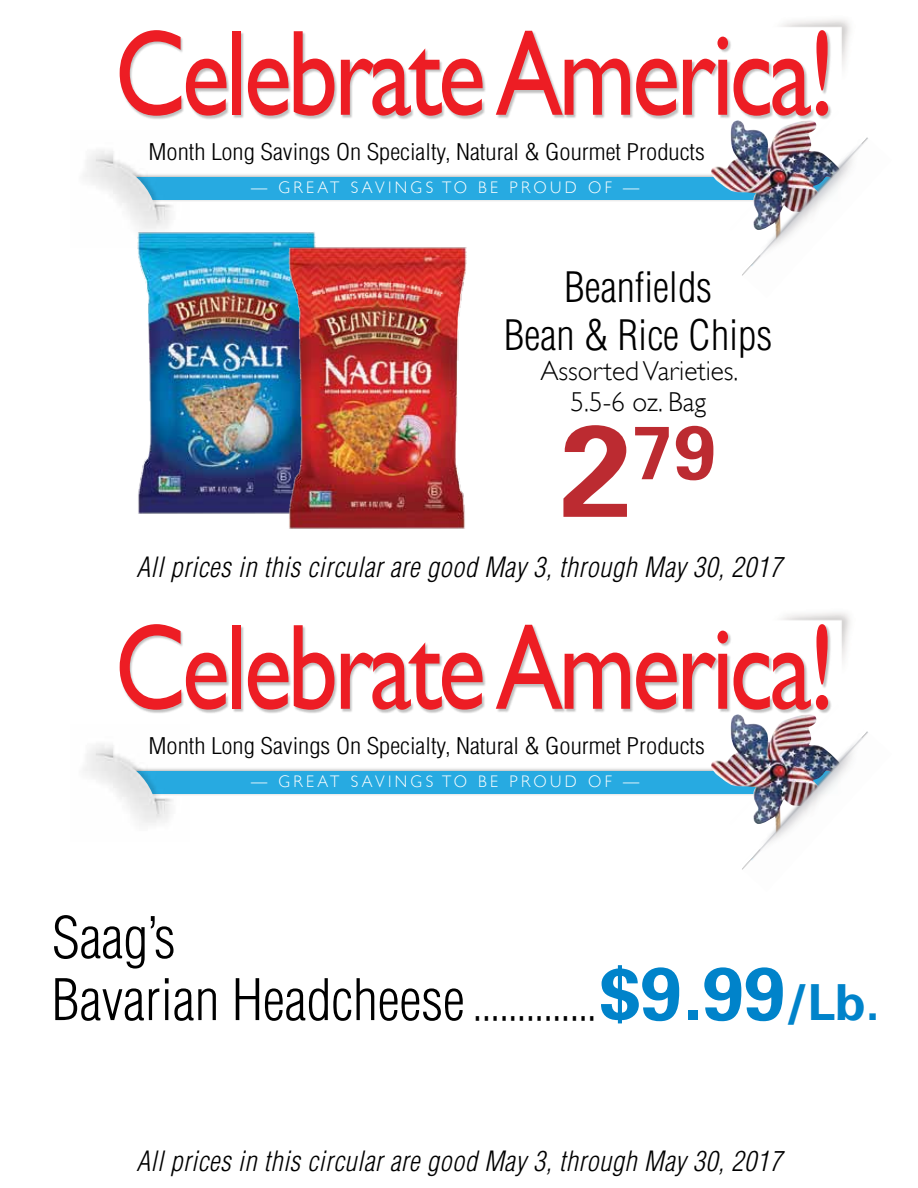
<style>
.page{position:relative;width:918px;height:1188px;background:#fff}
.page>*{position:absolute;margin:0;border:0;box-sizing:border-box;transform-origin:0 0}
.t1{font:122.4px "Gill Sans";letter-spacing:-.04em;color:#ed1d24;scale:.82 1}
.t2{font:700 75.6px "Univers";color:#bc2b31}
.t3{font:700 74.55px "Univers";color:#0083ca}
.t4{font:300 condensed 55.95px/62.1px "Helvetica";color:#000}
.t5{font:300 condensed 40.95px/47.7px "Helvetica";color:#000;text-align:center}
.t6{font:italic 300 condensed 27.3px "Helvetica";letter-spacing:.02em;color:#000}
.t7{font:300 27.3px/30.8px "Gill Sans";color:#000;text-align:center}
.t8{font:300 condensed 22.5px "Helvetica";color:#000;scale:1.12 1}
.t9{font:300 16.8px "Gill Sans";letter-spacing:.21em;color:#fff}
.s1{font-size:129.6px}
.s2{font-size:49.65px}
</style>
<div class="page">
<img style="left:782px;top:19px;width:68px;height:48px">
<div style="left:112px;top:173px;width:729px;height:30px;background:#000;opacity:.33"></div>
<div style="left:115px;top:177px;width:723px;height:22px;background:#27aae1"></div>
<div style="left:120px;top:31px;width:712px;height:89px;background:#000;opacity:.25"></div>
<img style="left:84px;top:150px;width:106px;height:79px">
<img style="left:90px;top:159px;width:68px;height:66px">
<img style="left:712px;top:110px;width:156px;height:166px">
<img style="left:782px;top:612px;width:68px;height:48px">
<div style="left:112px;top:767px;width:729px;height:30px;background:#000;opacity:.33"></div>
<div style="left:115px;top:771px;width:723px;height:22px;background:#27aae1"></div>
<div style="left:120px;top:625px;width:712px;height:89px;background:#000;opacity:.25"></div>
<img style="left:84px;top:744px;width:106px;height:79px">
<img style="left:90px;top:753px;width:68px;height:66px">
<img style="left:712px;top:704px;width:156px;height:166px">
<img style="left:137px;top:232px;width:179px;height:282px">
<img style="left:287px;top:245px;width:180px;height:284px">
<h1 class="t1" style="left:115px;top:2px;width:881px">Celebrate America!</h1>
<p class="t8" style="left:149px;top:139px;width:498px">Month Long Savings On Specialty, Natural &amp; Gourmet Products</p>
<p class="t9" style="left:251px;top:178px;width:172px">— GREAT SAVINGS</p>
<p class="t9" style="left:442px;top:178px;width:199px">TO BE PROUD OF —</p>
<h3 class="t5" style="left:504px;top:263px;width:270px">Beanfields<br>Bean &amp; Rice Chips</h3>
<p class="t7" style="left:540px;top:356px;width:199px">ASSORTED VARIETIES.<br>5.5-6 OZ. BAG</p>
<h2 class="t2" style="left:560px;top:404px;width:158px"><span class="s1">2</span>79</h2>
<p class="t6" style="left:136px;top:551px;width:647px">All prices in this circular are good May 3, through May 30, 2017</p>
<h1 class="t1" style="left:115px;top:596px;width:881px">Celebrate America!</h1>
<p class="t8" style="left:149px;top:733px;width:498px">Month Long Savings On Specialty, Natural &amp; Gourmet Products</p>
<p class="t9" style="left:251px;top:772px;width:172px">— GREAT SAVINGS</p>
<p class="t9" style="left:442px;top:772px;width:199px">TO BE PROUD OF —</p>
<h3 class="t4" style="left:52px;top:906px;width:414px">Saag’s<br>Bavarian Headcheese</h3>
<h3 class="t3" style="left:599px;top:946px;width:282px">$9.99<span class="s2">/Lb.</span></h3>
<p class="t6" style="left:136px;top:1145px;width:647px">All prices in this circular are good May 3, through May 30, 2017</p>
</div>
